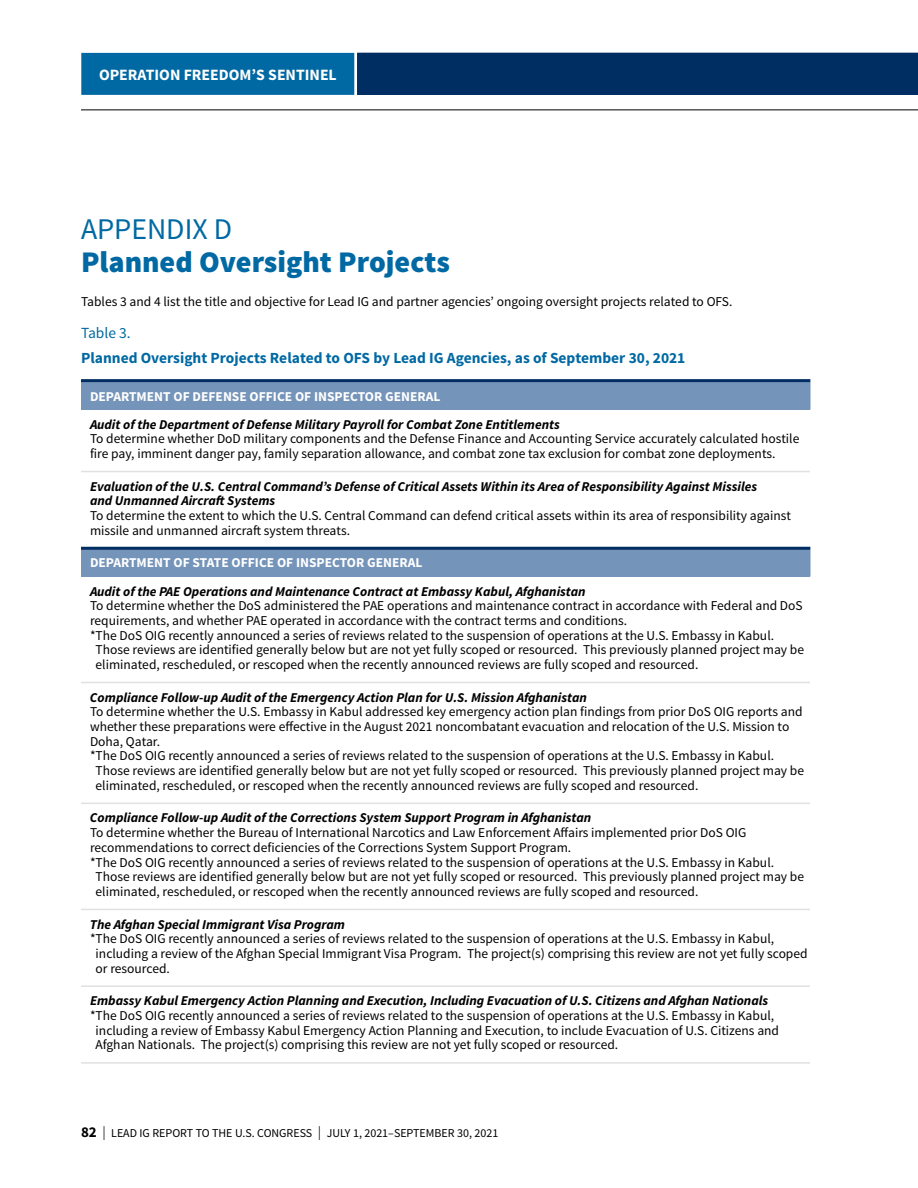
<style>
.page{position:relative;width:918px;height:1188px;background:#fff}
.page>*{position:absolute;margin:0;border:0;box-sizing:border-box;transform-origin:0 0}
.t1{font:900 30px/33px "Source Sans Pro";color:#0069a3}
.t2{font:700 15.75px "Source Sans Pro";color:#fff}
.t3{font:700 15.45px/25.5px "Source Sans Pro";color:#0069a3}
.t4{font:13.5px/14.7px "Source Sans Pro";color:#000}
.t5{font:italic 700 13.5px/14.7px "Source Sans Pro";color:#000}
.t6{font:700 13.5px "Source Sans Pro";color:#fff}
.t7{font:12px "Source Sans Pro";color:#000}
.s1{font-weight:400}
.s2{font-weight:700;font-size:15px}
.s3{font-weight:200;font-size:21px}
</style>
<div class="page">
<hr style="left:81px;top:110px;width:837px;height:1px;background:#000">
<div style="left:357px;top:53px;width:561px;height:42px;background:#002d62"></div>
<div style="left:81px;top:53px;width:273px;height:42px;background:#0069a3"></div>
<hr style="left:81px;top:471px;width:729px;height:1px;background:#e2e1e1">
<svg style="left:810px;top:550px;width:1px;height:26px"></svg>
<svg style="left:810px;top:379px;width:1px;height:31px"></svg>
<hr style="left:81px;top:682px;width:729px;height:1px;background:#e2e1e1">
<hr style="left:81px;top:803px;width:729px;height:1px;background:#e2e1e1">
<hr style="left:81px;top:909px;width:729px;height:1px;background:#e2e1e1">
<hr style="left:81px;top:985px;width:729px;height:2px;background:#e2e1e1">
<hr style="left:81px;top:1062px;width:729px;height:2px;background:#e2e1e1">
<div style="left:81px;top:381px;width:729px;height:28px;background:#7594b9"></div>
<div style="left:81px;top:548px;width:729px;height:28px;background:#7594b9"></div>
<hr style="left:81px;top:379px;width:729px;height:3px;background:#002d62">
<hr style="left:81px;top:547px;width:729px;height:3px;background:#002d62">
<p class="t2" style="left:99px;top:64px;width:239px">OPERATION FREEDOM’S SENTINEL</p>
<h3 class="t1" style="left:81px;top:213px;width:371px"><span class="s1">APPENDIX D<br></span>Planned Oversight Projects</h3>
<p class="t4" style="left:81px;top:294px;width:653px">Tables 3 and 4 list the title and objective for Lead IG and partner agencies’ ongoing oversight projects related to OFS.</p>
<p class="t3" style="left:81px;top:321px;width:606px"><span class="s1">Table 3.<br></span>Planned Oversight Projects Related to OFS by Lead IG Agencies, as of September 30, 2021</p>
<p class="t6" style="left:90px;top:387px;width:352px">DEPARTMENT OF DEFENSE OFFICE OF INSPECTOR GENERAL</p>
<p class="t5" style="left:90px;top:417px;width:471px">Audit of the Department of Defense Military Payroll for Combat Zone Entitlements</p>
<p class="t4" style="left:90px;top:432px;width:711px">To determine whether DoD military components and the Defense Finance and Accounting Service accurately calculated hostile fire pay, imminent danger pay, family separation allowance, and combat zone tax exclusion for combat zone deployments.</p>
<p class="t5" style="left:90px;top:479px;width:669px">Evaluation of the U.S. Central Command’s Defense of Critical Assets Within its Area of Responsibility Against Missiles and Unmanned Aircraft Systems</p>
<p class="t4" style="left:90px;top:508px;width:703px">To determine the extent to which the U.S. Central Command can defend critical assets within its area of responsibility against missile and unmanned aircraft system threats.</p>
<p class="t6" style="left:90px;top:554px;width:334px">DEPARTMENT OF STATE OFFICE OF INSPECTOR GENERAL</p>
<p class="t5" style="left:90px;top:584px;width:497px">Audit of the PAE Operations and Maintenance Contract at Embassy Kabul, Afghanistan</p>
<p class="t4" style="left:90px;top:599px;width:714px">To determine whether the DoS administered the PAE operations and maintenance contract in accordance with Federal and DoS requirements, and whether PAE operated in accordance with the contract terms and conditions.</p>
<p class="t4" style="left:96px;top:628px;width:710px;text-indent:-6px">*The DoS OIG recently announced a series of reviews related to the suspension of operations at the U.S. Embassy in Kabul.<br>Those reviews are identified generally below but are not yet fully scoped or resourced. This previously planned project may be eliminated, rescheduled, or rescoped when the recently announced reviews are fully scoped and resourced.</p>
<p class="t5" style="left:90px;top:690px;width:498px">Compliance Follow-up Audit of the Emergency Action Plan for U.S. Mission Afghanistan</p>
<p class="t4" style="left:90px;top:705px;width:714px">To determine whether the U.S. Embassy in Kabul addressed key emergency action plan findings from prior DoS OIG reports and whether these preparations were effective in the August 2021 noncombatant evacuation and relocation of the U.S. Mission to<br>Doha, Qatar.</p>
<p class="t4" style="left:96px;top:749px;width:710px;text-indent:-6px">*The DoS OIG recently announced a series of reviews related to the suspension of operations at the U.S. Embassy in Kabul.<br>Those reviews are identified generally below but are not yet fully scoped or resourced. This previously planned project may be eliminated, rescheduled, or rescoped when the recently announced reviews are fully scoped and resourced.</p>
<p class="t5" style="left:90px;top:811px;width:503px">Compliance Follow-up Audit of the Corrections System Support Program in Afghanistan</p>
<p class="t4" style="left:90px;top:826px;width:658px">To determine whether the Bureau of International Narcotics and Law Enforcement Affairs implemented prior DoS OIG recommendations to correct deficiencies of the Corrections System Support Program.</p>
<p class="t4" style="left:96px;top:855px;width:710px;text-indent:-6px">*The DoS OIG recently announced a series of reviews related to the suspension of operations at the U.S. Embassy in Kabul.<br>Those reviews are identified generally below but are not yet fully scoped or resourced. This previously planned project may be eliminated, rescheduled, or rescoped when the recently announced reviews are fully scoped and resourced.</p>
<p class="t5" style="left:90px;top:917px;width:257px">The Afghan Special Immigrant Visa Program</p>
<p class="t4" style="left:96px;top:932px;width:714px;text-indent:-6px">*The DoS OIG recently announced a series of reviews related to the suspension of operations at the U.S. Embassy in Kabul, including a review of the Afghan Special Immigrant Visa Program. The project(s) comprising this review are not yet fully scoped or resourced.</p>
<p class="t5" style="left:90px;top:993px;width:680px">Embassy Kabul Emergency Action Planning and Execution, Including Evacuation of U.S. Citizens and Afghan Nationals</p>
<p class="t4" style="left:96px;top:1008px;width:685px;text-indent:-6px">*The DoS OIG recently announced a series of reviews related to the suspension of operations at the U.S. Embassy in Kabul, including a review of Embassy Kabul Emergency Action Planning and Execution, to include Evacuation of U.S. Citizens and<br>Afghan Nationals. The project(s) comprising this review are not yet fully scoped or resourced.</p>
<p class="t7" style="left:81px;top:1125px;width:419px"><span class="s2">82</span> <span class="s3">I</span> LEAD IG REPORT TO THE U.S. CONGRESS <span class="s3">I</span> JULY 1, 2021–SEPTEMBER 30, 2021</p>
</div>
